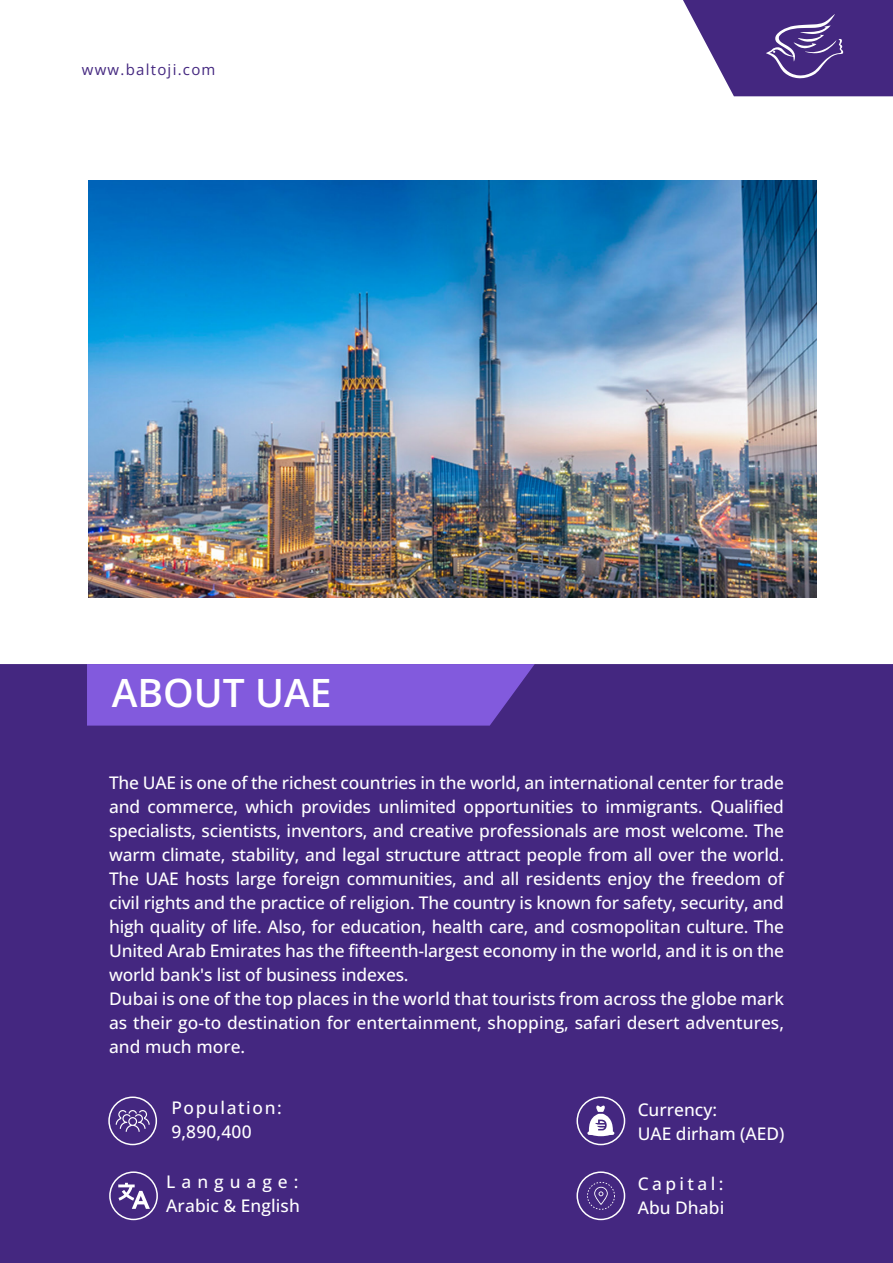
<style>
.page{position:relative;width:893px;height:1263px;background:#fff}
.page>*{position:absolute;margin:0;border:0;box-sizing:border-box;transform-origin:0 0}
.t1{font:600 39px "Open Sans";color:#fff}
.t2{font:500 17.4px/24px "Open Sans";letter-spacing:-.01em;color:#fff}
.t3{font:500 17.4px/24px "Open Sans";letter-spacing:.09em;color:#fff}
.t4{font:500 17.4px/24px "Open Sans";letter-spacing:.1em;color:#fff}
.t5{font:15px "Open Sans";letter-spacing:.085em;color:#442780}
</style>
<div class="page">
<div style="left:0;top:664px;width:893px;height:599px;background:#442780"></div>
<div style="left:87px;top:664px;width:448px;height:62px;background:#825add"></div>
<div style="left:108px;top:1096px;width:49px;height:49px;border:2px solid #fff;border-radius:50%"></div>
<svg style="left:116px;top:1110px;width:34px;height:22px"></svg>
<div style="left:109px;top:1171px;width:49px;height:49px;border:2px solid #fff;border-radius:50%"></div>
<svg style="left:118px;top:1183px;width:32px;height:26px"></svg>
<div style="left:576px;top:1096px;width:49px;height:49px;border:2px solid #fff;border-radius:50%"></div>
<div style="left:576px;top:1171px;width:49px;height:49px;border:2px solid #fff;border-radius:50%"></div>
<svg style="left:587px;top:1182px;width:28px;height:28px"></svg>
<svg style="left:683px;top:0;width:210px;height:96px"></svg>
<img style="left:88px;top:181px;width:728px;height:416px">
<svg style="left:587px;top:1105px;width:27px;height:31px"></svg>
<p class="t5" style="left:82px;top:59px;width:135px">www.baltoji.com</p>
<h1 class="t1" style="left:112px;top:666px;width:221px">ABOUT UAE</h1>
<p class="t2" style="left:109px;top:771px;width:676px">The UAE is one of the richest countries in the world, an international center for trade and commerce, which provides unlimited opportunities to immigrants. Qualified specialists, scientists, inventors, and creative professionals are most welcome. The warm climate, stability, and legal structure attract people from all over the world.<br>The UAE hosts large foreign communities, and all residents enjoy the freedom of civil rights and the practice of religion. The country is known for safety, security, and high quality of life. Also, for education, health care, and cosmopolitan culture. The United Arab Emirates has the fifteenth-largest economy in the world, and it is on the world bank's list of business indexes.<br>Dubai is one of the top places in the world that tourists from across the globe mark as their go-to destination for entertainment, shopping, safari desert adventures, and much more.</p>
<p class="t3" style="left:171px;top:1095px;width:112px">Population:<br>9,890,400</p>
<p class="t2" style="left:166px;top:1169px;width:135px">Language:<br>Arabic &amp; English</p>
<p class="t2" style="left:638px;top:1098px;width:148px">Currency:<br>UAE dirham (AED)</p>
<p class="t4" style="left:638px;top:1171px;width:88px">Capital:<br>Abu Dhabi</p>
</div>
